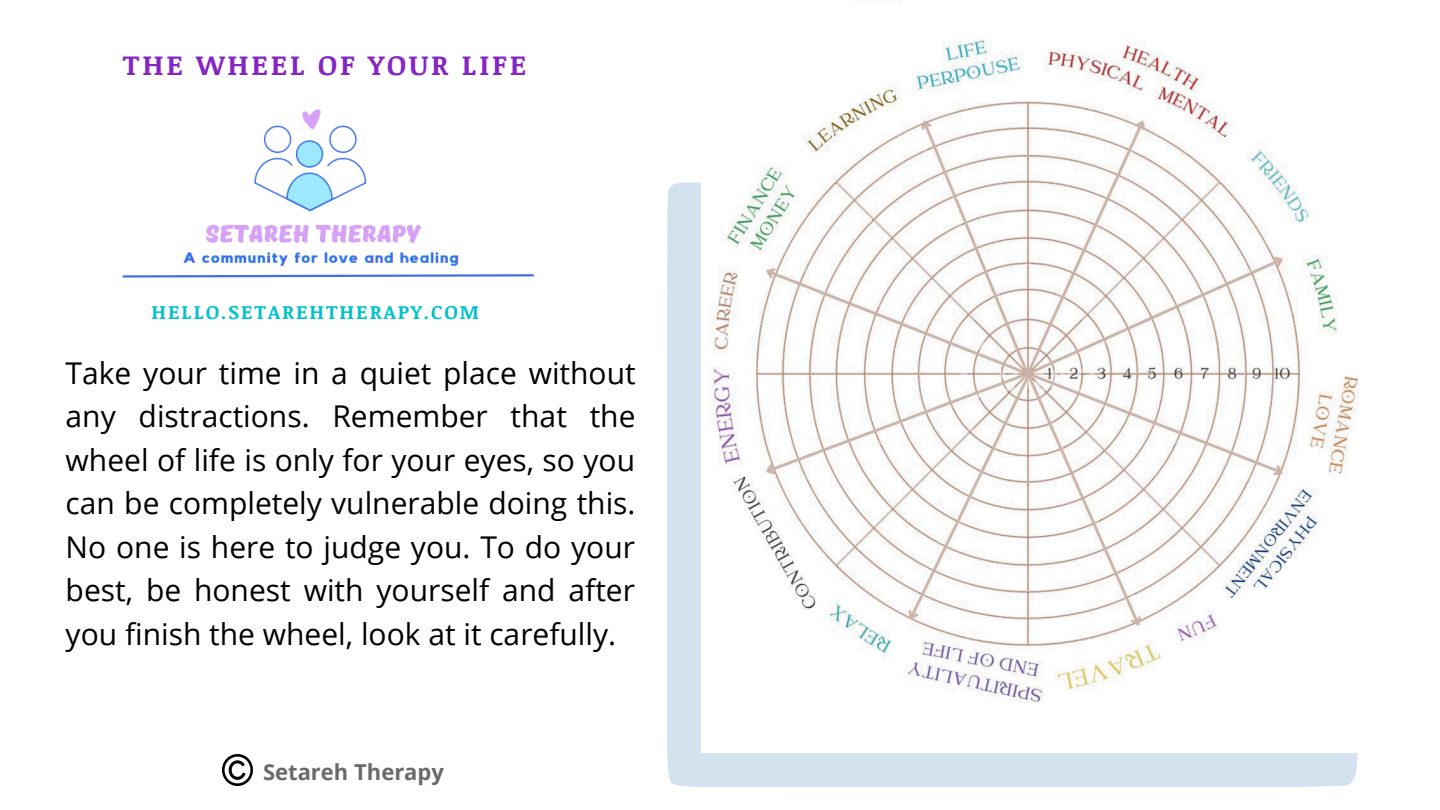
<style>
.page{position:relative;width:1440px;height:810px;background:#fff}
.page>*{position:absolute;margin:0;border:0;box-sizing:border-box;transform-origin:0 0}
.t1{font:30px/43.5px "Open Sans";color:#000;text-align:justify}
.t2{font:700 28.1px "Noticia Text";letter-spacing:.1em;color:#8626c2}
.t3{font:700 22px "Open Sans";color:#696a6a}
.t4{font:700 19.5px "Noticia Text";letter-spacing:.1em;color:#00c2cb}
</style>
<div class="page">
<svg style="left:122px;top:274px;width:412px;height:4px"></svg>
<img style="left:183px;top:109px;width:276px;height:157px">
<div style="left:667px;top:182px;width:691px;height:605px;background:#d4e1ef"></div>
<img style="left:702px;top:2px;width:657px;height:750px">
<img style="left:223px;top:755px;width:30px;height:30px">
<p class="t2" style="left:123px;top:45px;width:405px">THE WHEEL OF YOUR LIFE</p>
<p class="t4" style="left:152px;top:298px;width:329px">HELLO.SETAREHTHERAPY.COM</p>
<p class="t1" style="left:66px;top:350px;width:572px">Take your time in a quiet place without any distractions. Remember that the wheel of life is only for your eyes, so you can be completely vulnerable doing this.<br>No one is here to judge you. To do your best, be honest with yourself and after you finish the wheel, look at it carefully.</p>
<p class="t3" style="left:263px;top:756px;width:182px">Setareh Therapy</p>
</div>
